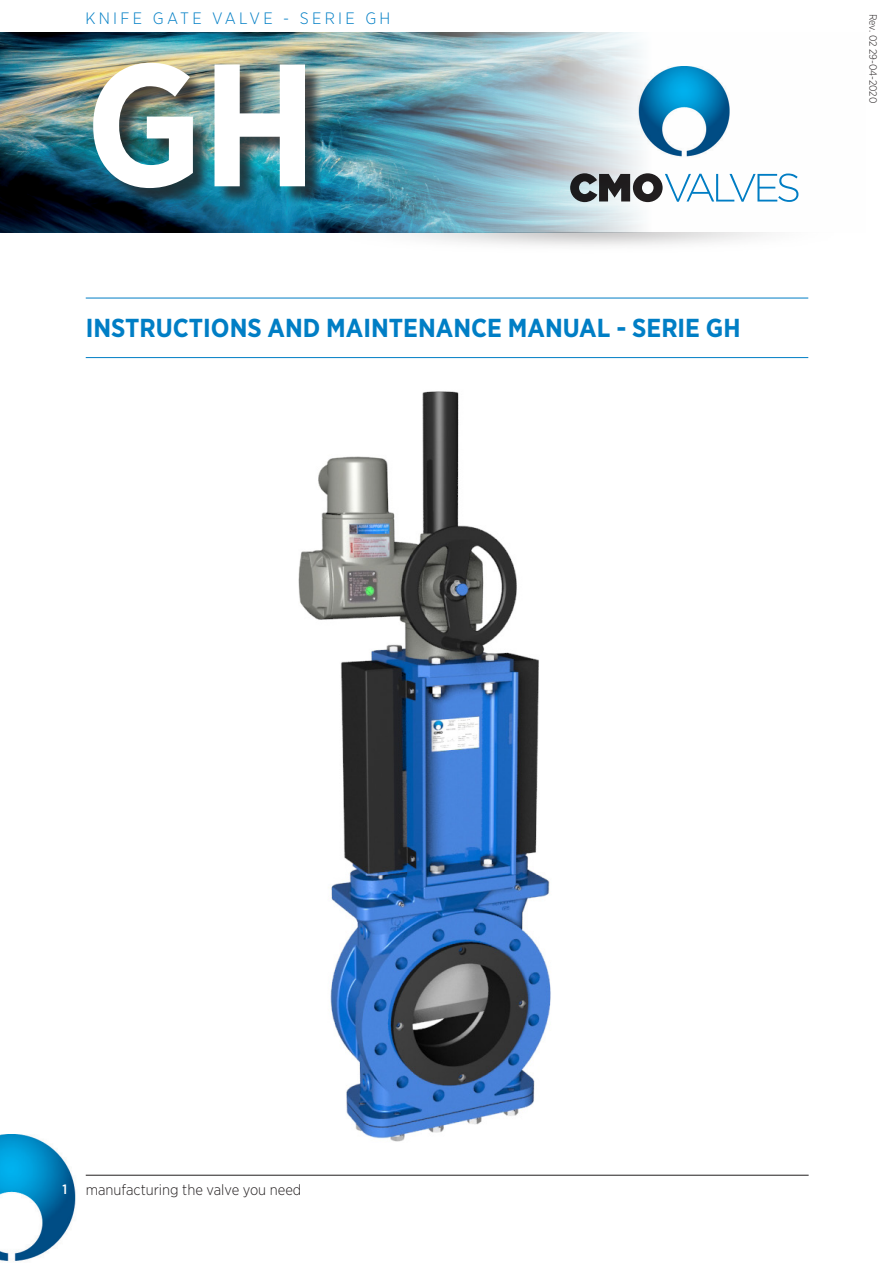
<style>
.page{position:relative;width:893px;height:1263px;background:#fff}
.page>*{position:absolute;margin:0;border:0;box-sizing:border-box;transform-origin:0 0}
.t1{font:700 174px "Gotham Narrow";color:#fff}
.t2{font:700 25.95px "Gotham Narrow";color:#007ec5}
.t3{font:300 16.5px "Gotham Narrow";letter-spacing:.2em;color:#007ec5}
.g{font:300 15px "Gotham Narrow";color:#231f20}
.t4{font:500 13.5px "Gotham Narrow";color:#fff}
.t5{font:300 10.5px "Gotham Narrow";letter-spacing:-.005em;color:#231f20}
</style>
<div class="page">
<img style="left:0;top:1135px;width:76px;height:126px">
<hr style="left:86px;top:1175px;width:723px;height:1px;background:#231f20">
<img style="left:315px;top:232px;width:454px;height:14px">
<img style="left:0;top:33px;width:799px;height:199px">
<div style="left:96px;top:65px;width:227px;height:142px;background:#231f20;opacity:.75"></div>
<hr style="left:86px;top:298px;width:722px;height:1px;background:#007ec5">
<hr style="left:86px;top:357px;width:722px;height:1px;background:#007ec5">
<img style="left:633px;top:67px;width:101px;height:93px">
<svg style="left:570px;top:173px;width:228px;height:29px"></svg>
<img style="left:298px;top:391px;width:253px;height:751px">
<p class="t3" style="left:85px;top:8px;width:307px">KNIFE GATE VALVE - SERIE GH</p>
<p class="t1" style="left:85px;top:13px;width:233px">GH</p>
<p class="t2" style="left:86px;top:311px;width:656px">INSTRUCTIONS AND MAINTENANCE MANUAL - SERIE GH</p>
<p class="t5" style="left:880px;top:14px;width:91px;rotate:90deg">Rev. 02 29-04-2020</p>
<p class="t4" style="left:62px;top:1181px;width:6px">1</p>
<p class="g" style="left:86px;top:1181px;width:217px">manufacturing the valve you need</p>
</div>
